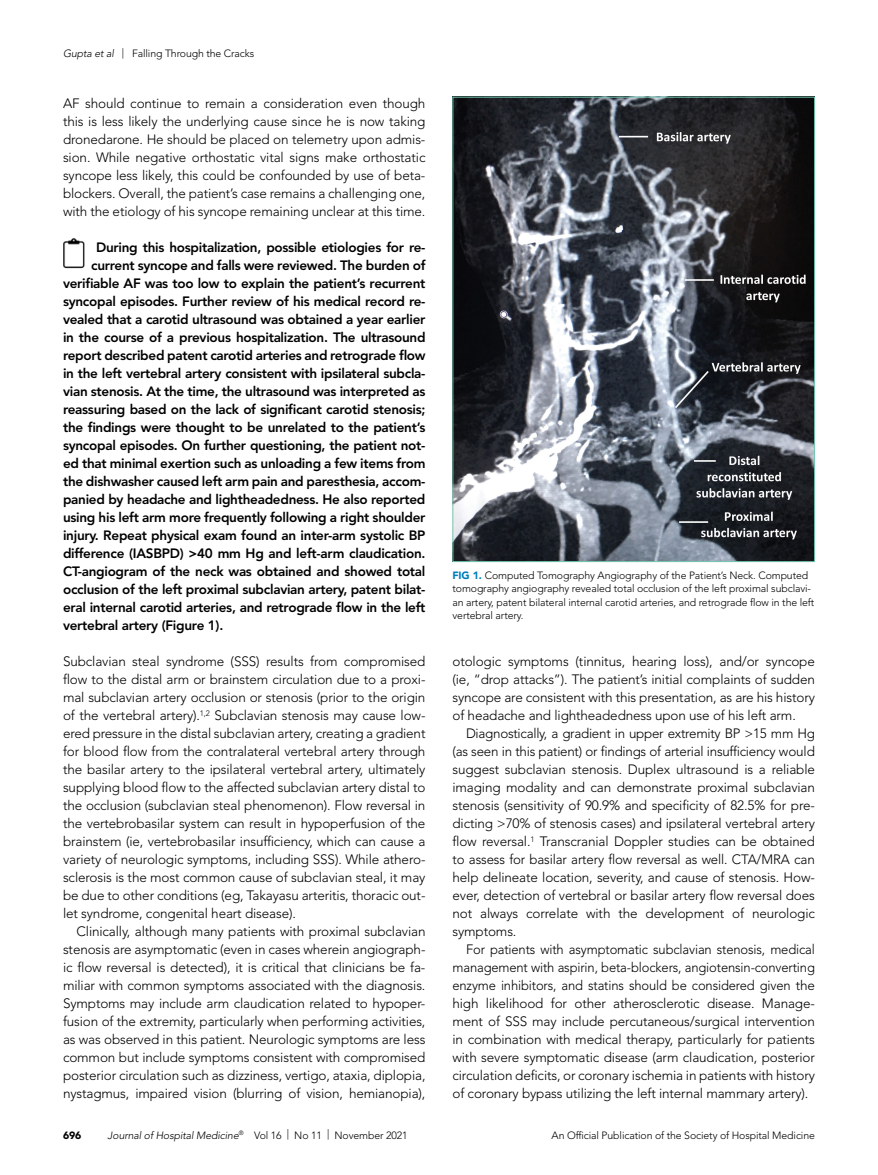
<style>
.page{position:relative;width:878px;height:1175px;background:#fff}
.page>*{position:absolute;margin:0;border:0;box-sizing:border-box;transform-origin:0 0}
.t1{font:300 13.5px/18px "Avenir LT Std";letter-spacing:-.01em;color:#000;text-align:justify}
.t2{font:800 13.5px "Avenir LT Std";letter-spacing:-.02em;color:#000}
.t3{font:300 13.5px/18px "Avenir LT Std";letter-spacing:-.01em;color:#000;text-align:justify;scale:.96 1}
.t4{font:300 10.5px/13.5px "Avenir LT Std";letter-spacing:-.01em;color:#000}
.t5{font:italic 300 10.5px "Avenir LT Std";letter-spacing:-.01em;color:#000}
.t6{font:900 10.5px "Avenir LT Std";color:#000}
.s1{font-style:italic}
.s2{font-weight:900;color:#007dbb}
.s3{font-style:normal}
</style>
<div class="page">
<img style="left:63px;top:238px;width:22px;height:31px">
<img style="left:454px;top:99px;width:358px;height:461px">
<p class="t4" style="left:63px;top:47px;width:193px"><span class="s1">Gupta et al</span> | Falling Through the Cracks</p>
<p class="t1" style="left:63px;top:94px;width:364px">AF should continue to remain a consideration even though this is less likely the underlying cause since he is now taking dronedarone. He should be placed on telemetry upon admis&shy;sion. While negative orthostatic vital signs make orthostatic syncope less likely, this could be confounded by use of beta&shy;blockers. Overall, the patient’s case remains a challenging one, with the etiology of his syncope remaining unclear at this time.</p>
<p class="t2" style="left:96px;top:239px;width:331px">During this hospitalization, possible etiologies for re-</p>
<p class="t2" style="left:91px;top:257px;width:336px">current syncope and falls were reviewed. The burden of</p>
<p class="t2" style="left:63px;top:275px;width:364px">verifiable AF was too low to explain the patient’s recurrent</p>
<p class="t2" style="left:63px;top:293px;width:364px">syncopal episodes. Further review of his medical record re-</p>
<p class="t2" style="left:63px;top:311px;width:364px">vealed that a carotid ultrasound was obtained a year earlier</p>
<p class="t2" style="left:63px;top:329px;width:364px">in the course of a previous hospitalization. The ultrasound</p>
<p class="t2" style="left:63px;top:347px;width:364px">report described patent carotid arteries and retrograde flow</p>
<p class="t2" style="left:63px;top:365px;width:364px">in the left vertebral artery consistent with ipsilateral subcla-</p>
<p class="t2" style="left:63px;top:383px;width:364px">vian stenosis. At the time, the ultrasound was interpreted as</p>
<p class="t2" style="left:63px;top:401px;width:364px">reassuring based on the lack of significant carotid stenosis;</p>
<p class="t2" style="left:63px;top:419px;width:364px">the findings were thought to be unrelated to the patient’s</p>
<p class="t2" style="left:63px;top:437px;width:364px">syncopal episodes. On further questioning, the patient not-</p>
<p class="t2" style="left:63px;top:455px;width:364px">ed that minimal exertion such as unloading a few items from</p>
<p class="t2" style="left:63px;top:473px;width:364px">the dishwasher caused left arm pain and paresthesia, accom-</p>
<p class="t2" style="left:63px;top:491px;width:364px">panied by headache and lightheadedness. He also reported</p>
<p class="t2" style="left:63px;top:509px;width:364px">using his left arm more frequently following a right shoulder</p>
<p class="t2" style="left:63px;top:527px;width:364px">injury. Repeat physical exam found an inter-arm systolic BP</p>
<p class="t2" style="left:63px;top:545px;width:364px">difference (IASBPD) &gt;40 mm Hg and left-arm claudication.</p>
<p class="t2" style="left:63px;top:563px;width:364px">CT-angiogram of the neck was obtained and showed total</p>
<p class="t2" style="left:63px;top:581px;width:364px">occlusion of the left proximal subclavian artery, patent bilat-</p>
<p class="t2" style="left:63px;top:599px;width:364px">eral internal carotid arteries, and retrograde flow in the left</p>
<p class="t2" style="left:63px;top:617px;width:162px">vertebral artery (Figure 1).</p>
<p class="t1" style="left:63px;top:652px;width:364px">Subclavian steal syndrome (SSS) results from compromised flow to the distal arm or brainstem circulation due to a proxi&shy;mal subclavian artery occlusion or stenosis (prior to the origin of the vertebral artery).<sup>1,2</sup> Subclavian stenosis may cause low&shy;ered pressure in the distal subclavian artery, creating a gradient for blood flow from the contralateral vertebral artery through the basilar artery to the ipsilateral vertebral artery, ultimately supplying blood flow to the affected subclavian artery distal to the occlusion (subclavian steal phenomenon). Flow reversal in the vertebrobasilar system can result in hypoperfusion of the brainstem (ie, vertebrobasilar insufficiency, which can cause a variety of neurologic symptoms, including SSS). While athero&shy;sclerosis is the most common cause of subclavian steal, it may be due to other conditions (eg, Takayasu arteritis, thoracic out&shy;let syndrome, congenital heart disease).</p>
<p class="t1" style="left:63px;top:922px;width:364px;text-indent:14px">Clinically, although many patients with proximal subclavian stenosis are asymptomatic (even in cases wherein angiograph&shy;ic flow reversal is detected), it is critical that clinicians be fa&shy;miliar with common symptoms associated with the diagnosis.<br>Symptoms may include arm claudication related to hypoper&shy;fusion of the extremity, particularly when performing activities, as was observed in this patient. Neurologic symptoms are less common but include symptoms consistent with compromised posterior circulation such as dizziness, vertigo, ataxia, diplopia, nystagmus, impaired vision (blurring of vision, hemianopia),</p>
<p class="t4" style="left:452px;top:568px;width:363px"><span class="s2">FIG 1.</span> Computed Tomography Angiography of the Patient’s Neck. Computed tomography angiography revealed total occlusion of the left proximal subclavi&shy;an artery, patent bilateral internal carotid arteries, and retrograde flow in the left vertebral artery.</p>
<p class="t1" style="left:452px;top:652px;width:364px">otologic symptoms (tinnitus, hearing loss), and/or syncope (ie, “drop attacks”). The patient’s initial complaints of sudden syncope are consistent with this presentation, as are his history of headache and lightheadedness upon use of his left arm.</p>
<p class="t1" style="left:452px;top:724px;width:364px;text-indent:14px">Diagnostically, a gradient in upper extremity BP &gt;15 mm Hg (as seen in this patient) or findings of arterial insufficiency would suggest subclavian stenosis. Duplex ultrasound is a reliable imaging modality and can demonstrate proximal subclavian stenosis (sensitivity of 90.9% and specificity of 82.5% for pre&shy;dicting &gt;70% of stenosis cases) and ipsilateral vertebral artery flow reversal.<sup>1</sup> Transcranial Doppler studies can be obtained to assess for basilar artery flow reversal as well. CTA/MRA can help delineate location, severity, and cause of stenosis. How&shy;ever, detection of vertebral or basilar artery flow reversal does not always correlate with the development of neurologic symptoms.</p>
<p class="t3" style="left:452px;top:940px;width:379px;text-indent:14px">For patients with asymptomatic subclavian stenosis, medical management with aspirin, beta-blockers, angiotensin-converting enzyme inhibitors, and statins should be considered given the high likelihood for other atherosclerotic disease. Manage&shy;ment of SSS may include percutaneous/surgical intervention in combination with medical therapy, particularly for patients with severe symptomatic disease (arm claudication, posterior circulation deficits, or coronary ischemia in patients with history of coronary bypass utilizing the left internal mammary artery).</p>
<p class="t6" style="left:63px;top:1128px;width:20px">696</p>
<p class="t5" style="left:108px;top:1129px;width:301px">Journal of Hospital Medicine<sup>®</sup> <span class="s3">Vol 16 | No 11 | November 2021</span></p>
<p class="t4" style="left:551px;top:1128px;width:265px">An Official Publication of the Society of Hospital Medicine</p>
</div>
